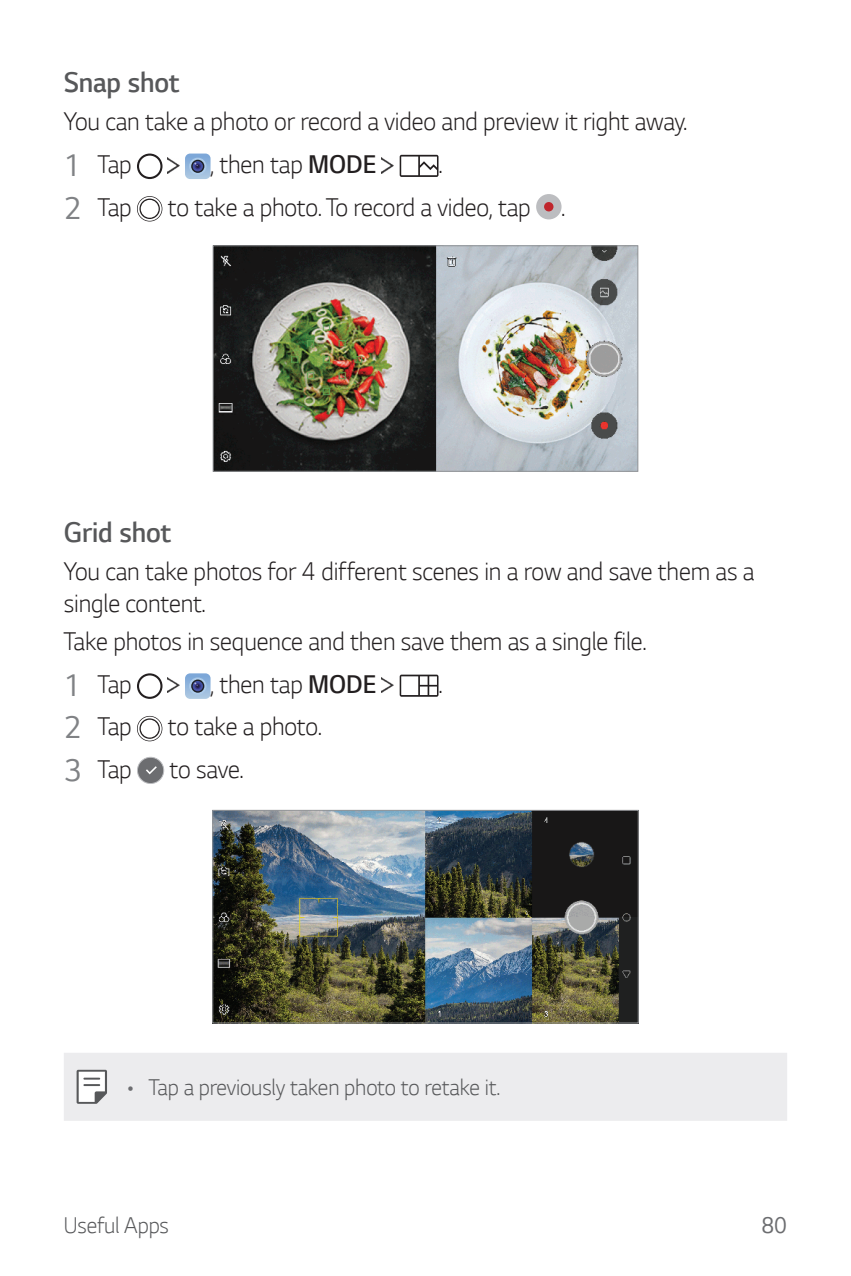
<style>
.page{position:relative;width:851px;height:1276px;background:#fff}
.page>*{position:absolute;margin:0;border:0;box-sizing:border-box;transform-origin:0 0}
.t1{font:300 30px "LG Smart";letter-spacing:-.005em;color:#57585a;scale:.95 1}
.t2{font:300 27px/42.6px "LG Smart";letter-spacing:-.005em;color:#231f20;scale:.95 1}
.t3{font:300 24px "LG Smart";letter-spacing:-.005em;color:#57585a;scale:.95 1}
.t4{font:24px "LG Smart";color:#6c6d70;scale:.95 1}
.s1{font-weight:400;font-size:33px;color:#808285}
.s2{font-style:inherit}
.s3{color:#6c6d70}
</style>
<div class="page">
<svg style="left:137px;top:153px;width:25px;height:26px"></svg>
<img style="left:168px;top:158px;width:12px;height:15px">
<svg style="left:185px;top:153px;width:25px;height:26px"></svg>
<img style="left:382px;top:158px;width:12px;height:15px">
<svg style="left:399px;top:155px;width:39px;height:22px"></svg>
<svg style="left:137px;top:196px;width:25px;height:25px"></svg>
<svg style="left:138px;top:197px;width:24px;height:24px"></svg>
<svg style="left:139px;top:199px;width:21px;height:20px"></svg>
<div style="left:141px;top:200px;width:18px;height:18px;background:#fff;border-radius:50%"></div>
<div style="left:536px;top:194px;width:25px;height:25px;background:#bcbdc0;border-radius:50%"></div>
<div style="left:544px;top:202px;width:9px;height:9px;background:#c0262d;border-radius:50%"></div>
<img style="left:215px;top:247px;width:421px;height:223px">
<div style="left:213px;top:245px;width:425px;height:227px;border:1px solid #939598"></div>
<svg style="left:137px;top:673px;width:25px;height:26px"></svg>
<img style="left:168px;top:677px;width:12px;height:16px">
<svg style="left:185px;top:673px;width:25px;height:26px"></svg>
<img style="left:382px;top:677px;width:12px;height:16px">
<svg style="left:399px;top:674px;width:39px;height:23px"></svg>
<svg style="left:137px;top:716px;width:25px;height:25px"></svg>
<svg style="left:138px;top:716px;width:24px;height:24px"></svg>
<svg style="left:139px;top:718px;width:21px;height:21px"></svg>
<div style="left:141px;top:719px;width:18px;height:18px;background:#fff;border-radius:50%"></div>
<svg style="left:137px;top:757px;width:27px;height:27px"></svg>
<img style="left:214px;top:812px;width:422px;height:209px">
<div style="left:212px;top:810px;width:426px;height:213px;border:1px solid #939598"></div>
<div style="left:64px;top:1053px;width:723px;height:67px;background:#ececee"></div>
<svg style="left:77px;top:1069px;width:30px;height:34px"></svg>
<p class="t1" style="left:64px;top:62px;width:123px">Snap shot</p>
<p class="t2" style="left:64px;top:99px;width:657px">You can take a photo or record a video and preview it right away.<br><span class="s1">1</span> Tap</p>
<p class="t2" style="left:210px;top:142px;width:176px">, then tap <span class="s2">MODE</span></p>
<p class="t2" style="left:439px;top:142px;width:5px">.</p>
<p class="t2" style="left:64px;top:184px;width:73px"><span class="s1">2</span> Tap</p>
<p class="t2" style="left:168px;top:184px;width:419px">to take a photo. To record a video, tap .</p>
<p class="t1" style="left:64px;top:512px;width:115px">Grid shot</p>
<p class="t2" style="left:64px;top:554px;width:728px;line-height:31.5px">You can take photos for 4 different scenes in a row and save them as a single content.</p>
<p class="t2" style="left:64px;top:619px;width:614px">Take photos in sequence and then save them as a single file.<br><span class="s1">1</span> Tap</p>
<p class="t2" style="left:210px;top:661px;width:176px">, then tap <span class="s2">MODE</span></p>
<p class="t2" style="left:439px;top:661px;width:5px">.</p>
<p class="t2" style="left:64px;top:704px;width:73px"><span class="s1">2</span> Tap</p>
<p class="t2" style="left:168px;top:704px;width:163px">to take a photo.</p>
<p class="t2" style="left:64px;top:746px;width:73px"><span class="s1">3</span> Tap</p>
<p class="t2" style="left:169px;top:746px;width:79px">to save.</p>
<p class="t3" style="left:128px;top:1071px;width:393px"><span class="s3">•</span> Tap a previously taken photo to retake it.</p>
<p class="t3" style="left:64px;top:1208px;width:112px">Useful Apps</p>
<p class="t4" style="left:761px;top:1209px;width:28px">80</p>
</div>
